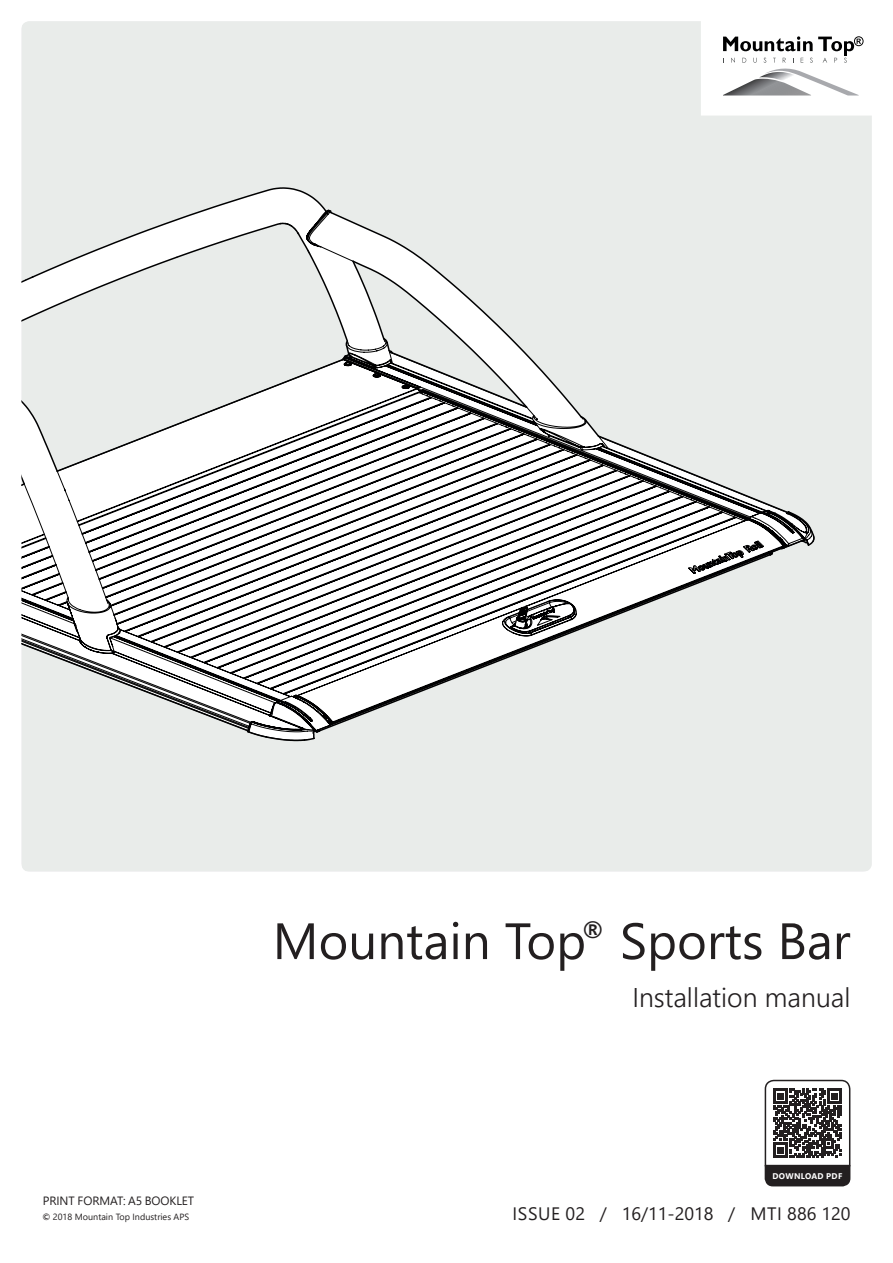
<style>
.page{position:relative;width:893px;height:1263px;background:#fff}
.page>*{position:absolute;margin:0;border:0;box-sizing:border-box;transform-origin:0 0}
.t1{font:51px "Segoe UI";color:#231f20}
.t2{font:300 27px "Segoe UI";color:#231f20}
.t3{font:18px "Segoe UI";color:#231f20}
.t4{font:12px "Segoe UI";letter-spacing:-.005em;color:#231f20}
.t5{font:9px "Segoe UI";color:#231f20}
.t6{font:700 8.25px "Segoe UI";letter-spacing:.035em;color:#fff}
.s1{font-weight:600}
</style>
<div class="page">
<div style="left:22px;top:21px;width:850px;height:850px;background:#e9ecea"></div>
<svg style="left:21px;top:186px;width:794px;height:556px"></svg>
<svg style="left:21px;top:190px;width:364px;height:175px"></svg>
<svg style="left:21px;top:365px;width:365px;height:203px"></svg>
<svg style="left:32px;top:418px;width:704px;height:276px"></svg>
<svg style="left:764px;top:1079px;width:87px;height:108px"></svg>
<div style="left:702px;top:21px;width:170px;height:94px;background:#fff"></div>
<svg style="left:723px;top:36px;width:140px;height:60px"></svg>
<h3 class="t4" style="left:43px;top:1189px;width:153px">PRINT FORMAT: A5 BOOKLET</h3>
<p class="t5" style="left:43px;top:1208px;width:148px"><span class="s1">©</span> 2018 Mountain Top Industries APS</p>
<h1 class="t1" style="left:273px;top:893px;width:579px">Mountain Top <sup>®</sup> Sports Bar</h1>
<h2 class="t2" style="left:632px;top:971px;width:220px">Installation manual</h2>
<p class="t6" style="left:772px;top:1168px;width:71px">DOWNLOAD PDF</p>
<h3 class="t3" style="left:512px;top:1197px;width:339px">ISSUE 02 / 16/11-2018 / MTI 886 120</h3>
</div>
